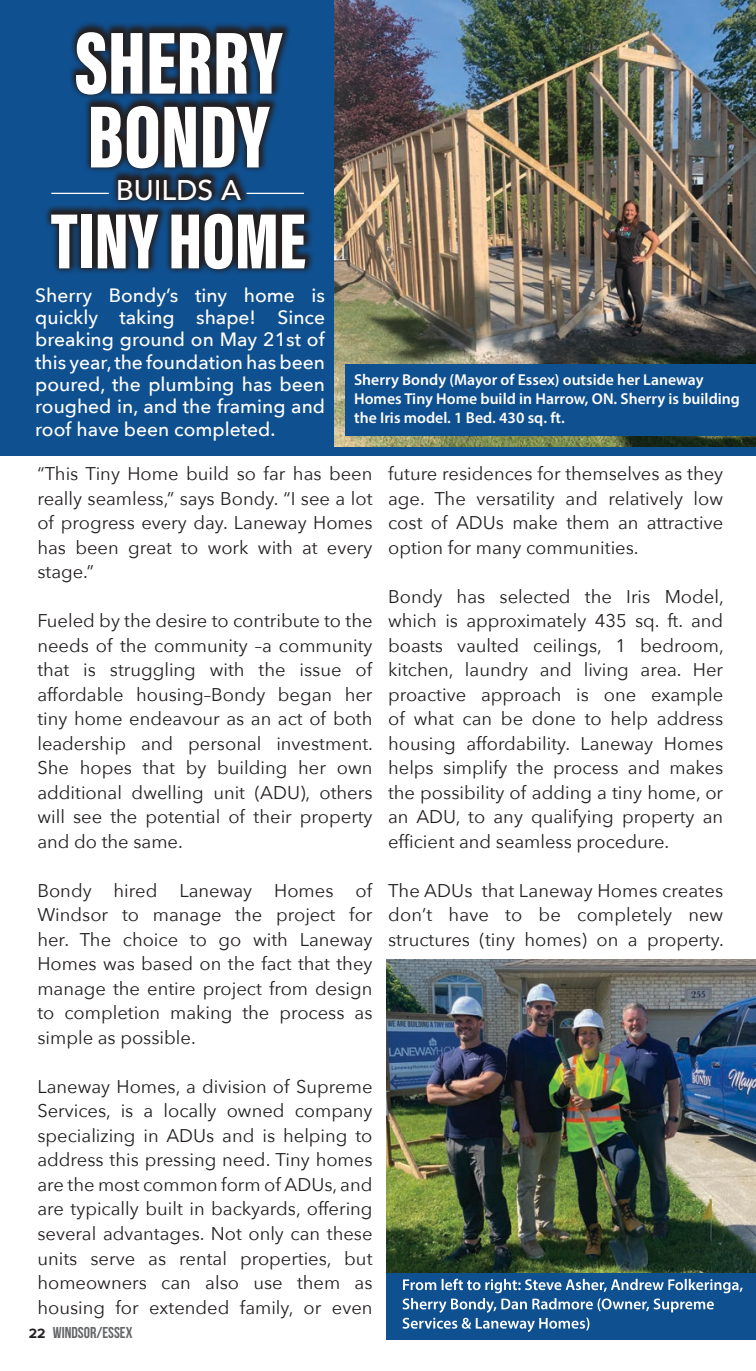
<style>
.page{position:relative;width:756px;height:1371px;background:#fff}
.page>*{position:absolute;margin:0;border:0;box-sizing:border-box;transform-origin:0 0}
.t1{font:90.83px "Acumin Variable Concept";color:#fff}
.t2{font:80.5px "Acumin Variable Concept";color:#fff}
.t3{font:500 28.35px "Avenir";color:#fff}
.t4{font:500 19.25px/22.2px "Avenir Next";color:#fff;text-align:justify}
.t5{font:18.38px/24.5px "Avenir Next";color:#231f20;text-align:justify}
.t6{font:600 15.75px/19.2px "Myriad Pro";color:#fff}
.t7{font:15.75px "Bebas Neue";color:#636567}
.s1{font-family:"Lincoln Proxima Nova";font-weight:700;font-size:14px;color:#231f20}
</style>
<div class="page">
<div style="left:0;top:0;width:756px;height:455px;background:#0f5090"></div>
<img style="left:387px;top:959px;width:369px;height:313px">
<img style="left:334px;top:0;width:422px;height:446px">
<svg style="left:46px;top:23px;width:267px;height:251px"></svg>
<div style="left:346px;top:364px;width:410px;height:71px;background:#0f5090"></div>
<hr style="left:51px;top:193px;width:58px;height:1px;background:#fff">
<hr style="left:247px;top:193px;width:57px;height:1px;background:#fff">
<div style="left:387px;top:1272px;width:369px;height:67px;background:#0f5090"></div>
<svg style="left:403px;top:1278px;width:340px;height:53px"></svg>
<hr style="left:755px;top:394px;width:1px;height:118px;background:#0f5090">
<p class="t1" style="left:75px;top:0;width:209px">SHERRY</p>
<p class="t1" style="left:87px;top:73px;width:184px">BONDY</p>
<p class="t3" style="left:116px;top:166px;width:127px">BUILDS A</p>
<p class="t2" style="left:51px;top:185px;width:257px">TINY HOME</p>
<p class="t4" style="left:35px;top:283px;width:291px">Sherry Bondy’s tiny home is quickly taking shape! Since breaking ground on May 21st of this year, the foundation has been poured, the plumbing has been roughed in, and the framing and roof have been completed.</p>
<p class="t6" style="left:354px;top:369px;width:387px">Sherry Bondy (Mayor of Essex) outside her Laneway<br>Homes Tiny Home build in Harrow, ON. Sherry is building the Iris model. 1 Bed. 430 sq. ft.</p>
<p class="t5" style="left:37px;top:461px;width:337px">“This Tiny Home build so far has been really seamless,” says Bondy. “I see a lot of progress every day. Laneway Homes has been great to work with at every stage.”</p>
<p class="t5" style="left:37px;top:608px;width:337px">Fueled by the desire to contribute to the needs of the community –a community that is struggling with the issue of affordable housing–Bondy began her tiny home endeavour as an act of both leadership and personal investment.<br>She hopes that by building her own additional dwelling unit (ADU), others will see the potential of their property and do the same.</p>
<p class="t5" style="left:37px;top:878px;width:337px">Bondy hired Laneway Homes of Windsor to manage the project for her. The choice to go with Laneway Homes was based on the fact that they manage the entire project from design to completion making the process as simple as possible.</p>
<p class="t5" style="left:37px;top:1074px;width:337px">Laneway Homes, a division of Supreme Services, is a locally owned company specializing in ADUs and is helping to address this pressing need. Tiny homes are the most common form of ADUs, and are typically built in backyards, offering several advantages. Not only can these units serve as rental properties, but homeowners can also use them as housing for extended family, or even</p>
<p class="t7" style="left:29px;top:1323px;width:105px"><span class="s1">22</span> WINDSOR/ESSEX</p>
<p class="t5" style="left:388px;top:461px;width:337px">future residences for themselves as they age. The versatility and relatively low cost of ADUs make them an attractive option for many communities.</p>
<p class="t5" style="left:388px;top:584px;width:337px">Bondy has selected the Iris Model, which is approximately 435 sq. ft. and boasts vaulted ceilings, 1 bedroom, kitchen, laundry and living area. Her proactive approach is one example of what can be done to help address housing affordability. Laneway Homes helps simplify the process and makes the possibility of adding a tiny home, or an ADU, to any qualifying property an efficient and seamless procedure.</p>
<p class="t5" style="left:388px;top:878px;width:337px">The ADUs that Laneway Homes creates don’t have to be completely new structures (tiny homes) on a property.</p>
</div>
